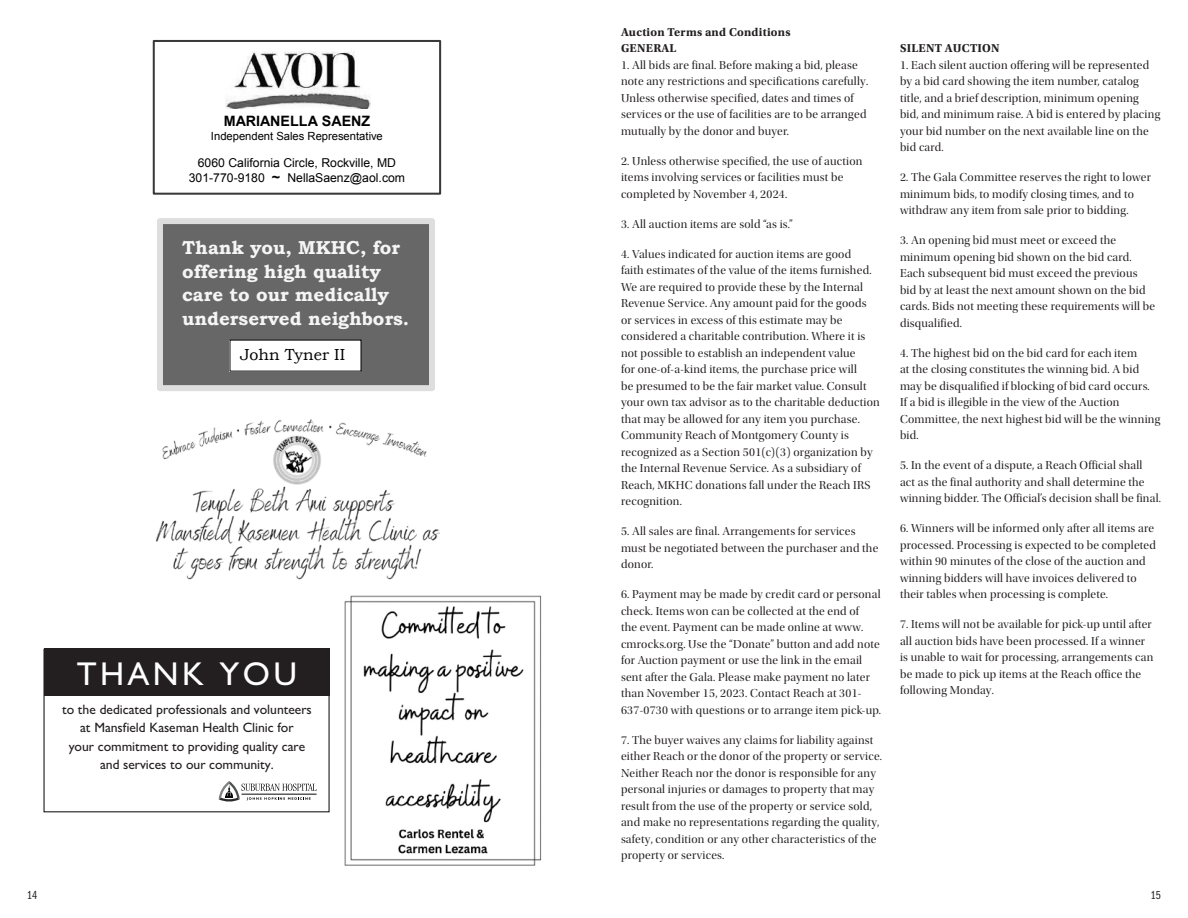
<style>
.page{position:relative;width:1188px;height:918px;background:#fff}
.page>*{position:absolute;margin:0;border:0;box-sizing:border-box;transform-origin:0 0}
.t1{font:500 33px "Gill Sans Nova";letter-spacing:.1em;color:#fff}
.t2{font:700 18.75px/23.7px "Bookman Old Style";color:#f5f5f5}
.t3{font:16.05px "Bookman Old Style";color:#000}
.t4{font:700 14.25px "Arial";letter-spacing:-.005em;color:#000}
.t5{font:500 13.65px/18.1px "Gill Sans Nova";letter-spacing:-.005em;color:#231f20;text-align:center}
.t6{font:12.15px/15.9px "Arial";color:#000;text-align:center}
.P1{font:12px/16.5px "Utopia Std Disp";letter-spacing:.02em;color:#231f20}
.P1-2{font:700 12px "Utopia Std";letter-spacing:.02em;color:#231f20}
.t7{font:12px "ITC Franklin Gothic Std Bk Cp";color:#231f20}
.t8{font:11.25px "Arial";color:#000}
.s1{font-weight:700;font-size:14.25px}
</style>
<div class="page">
<img style="left:344px;top:595px;width:198px;height:271px">
<div style="left:153px;top:40px;width:288px;height:155px;border:2px solid #393939"></div>
<img style="left:226px;top:51px;width:144px;height:58px">
<div style="left:44px;top:649px;width:285px;height:47px;background:#231f20"></div>
<svg style="left:218px;top:781px;width:98px;height:21px"></svg>
<div style="left:43px;top:649px;width:287px;height:163px;border:1px solid #231f20"></div>
<img style="left:156px;top:419px;width:284px;height:161px">
<div style="left:160px;top:221px;width:272px;height:167px;background:#676767"></div>
<div style="left:157px;top:218px;width:278px;height:173px;border:6px solid #dedede"></div>
<div style="left:230px;top:340px;width:131px;height:31px;background:#fff"></div>
<p class="t4" style="left:224px;top:112px;width:148px">MARIANELLA SAENZ</p>
<p class="t8" style="left:211px;top:128px;width:173px">Independent Sales Representative</p>
<p class="t6" style="left:189px;top:154px;width:218px">6060 California Circle, Rockville, MD<br>301-770-9180 <span class="s1">~</span> NellaSaenz@aol.com</p>
<p class="t2" style="left:182px;top:235px;width:229px">Thank you, MKHC, for offering high quality care to our medically underserved neighbors.</p>
<p class="t3" style="left:240px;top:344px;width:107px">John Tyner II</p>
<p class="t1" style="left:77px;top:654px;width:222px">THANK YOU</p>
<p class="t5" style="left:62px;top:700px;width:251px">to the dedicated professionals and volunteers at Mansfield Kaseman Health Clinic for<br>your commitment to providing quality care and services to our community.</p>
<p class="P1-2" style="left:621px;top:25px;width:171px">Auction Terms and Conditions</p>
<p class="P1-2" style="left:621px;top:41px;width:57px">GENERAL</p>
<p class="P1" style="left:621px;top:57px;width:249px">1. All bids are final. Before making a bid, please note any restrictions and specifications carefully.<br>Unless otherwise specified, dates and times of services or the use of facilities are to be arranged mutually by the donor and buyer.</p>
<p class="P1" style="left:621px;top:153px;width:243px">2. Unless otherwise specified, the use of auction items involving services or facilities must be completed by November 4, 2024.</p>
<p class="P1" style="left:621px;top:216px;width:173px">3. All auction items are sold “as is.”</p>
<p class="P1" style="left:621px;top:246px;width:260px">4. Values indicated for auction items are good<br>faith estimates of the value of the items furnished.<br>We are required to provide these by the Internal Revenue Service. Any amount paid for the goods or services in excess of this estimate may be considered a charitable contribution. Where it is not possible to establish an independent value<br>for one-of-a-kind items, the purchase price will<br>be presumed to be the fair market value. Consult your own tax advisor as to the charitable deduction that may be allowed for any item you purchase.<br>Community Reach of Montgomery County is recognized as a Section 501(c)(3) organization by the Internal Revenue Service. As a subsidiary of Reach, MKHC donations fall under the Reach IRS recognition.</p>
<p class="P1" style="left:621px;top:523px;width:259px">5. All sales are final. Arrangements for services must be negotiated between the purchaser and the donor.</p>
<p class="P1" style="left:621px;top:586px;width:262px">6. Payment may be made by credit card or personal check. Items won can be collected at the end of<br>the event. Payment can be made online at www. cmrocks.org. Use the “Donate” button and add note for Auction payment or use the link in the email sent after the Gala. Please make payment no later than November 15, 2023. Contact Reach at 301- 637-0730 with questions or to arrange item pick-up.</p>
<p class="P1" style="left:621px;top:732px;width:263px">7. The buyer waives any claims for liability against either Reach or the donor of the property or service.<br>Neither Reach nor the donor is responsible for any personal injuries or damages to property that may result from the use of the property or service sold, and make no representations regarding the quality, safety, condition or any other characteristics of the property or services.</p>
<p class="P1-2" style="left:900px;top:41px;width:101px">SILENT AUCTION</p>
<p class="P1" style="left:900px;top:57px;width:262px">1. Each silent auction offering will be represented by a bid card showing the item number, catalog title, and a brief description, minimum opening bid, and minimum raise. A bid is entered by placing your bid number on the next available line on the bid card.</p>
<p class="P1" style="left:900px;top:169px;width:252px">2. The Gala Committee reserves the right to lower minimum bids, to modify closing times, and to withdraw any item from sale prior to bidding.</p>
<p class="P1" style="left:900px;top:232px;width:257px">3. An opening bid must meet or exceed the minimum opening bid shown on the bid card.<br>Each subsequent bid must exceed the previous bid by at least the next amount shown on the bid cards. Bids not meeting these requirements will be disqualified.</p>
<p class="P1" style="left:900px;top:345px;width:262px">4. The highest bid on the bid card for each item<br>at the closing constitutes the winning bid. A bid may be disqualified if blocking of bid card occurs.<br>If a bid is illegible in the view of the Auction Committee, the next highest bid will be the winning bid.</p>
<p class="P1" style="left:900px;top:457px;width:263px">5. In the event of a dispute, a Reach Official shall<br>act as the final authority and shall determine the winning bidder. The Official’s decision shall be final.</p>
<p class="P1" style="left:900px;top:520px;width:258px">6. Winners will be informed only after all items are processed. Processing is expected to be completed within 90 minutes of the close of the auction and winning bidders will have invoices delivered to their tables when processing is complete.</p>
<p class="P1" style="left:900px;top:616px;width:255px">7. Items will not be available for pick-up until after all auction bids have been processed. If a winner is unable to wait for processing, arrangements can be made to pick up items at the Reach office the following Monday.</p>
<p class="t7" style="left:27px;top:889px;width:12px">14</p>
<p class="t7" style="left:1151px;top:889px;width:12px">15</p>
</div>
